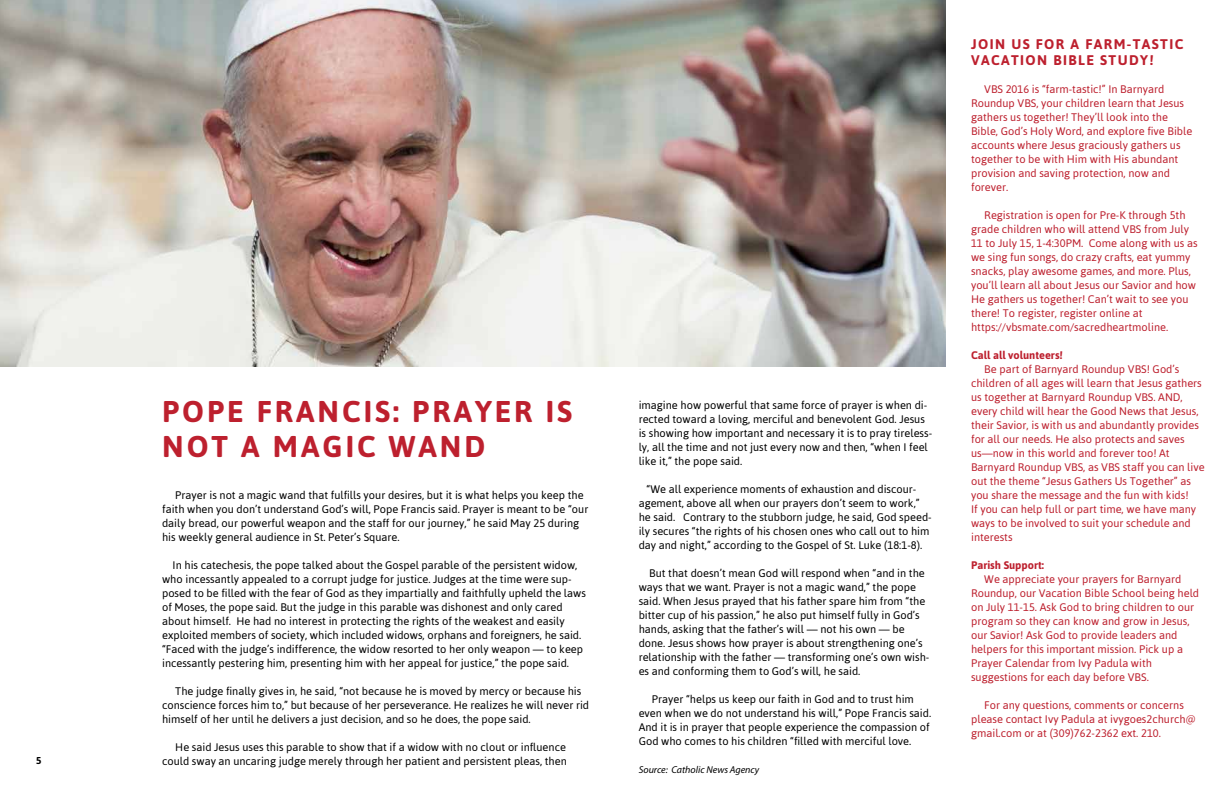
<style>
.page{position:relative;width:1224px;height:792px;background:#fff}
.page>*{position:absolute;margin:0;border:0;box-sizing:border-box;transform-origin:0 0}
.t1{font:700 30px/35px "Asap";letter-spacing:.1em;color:#bd202e}
.t2{font:700 14px/16px "Asap";letter-spacing:.1em;color:#bd202e}
.t3{font:11px/14px "Asap";color:#000}
.t4{font:11px/14px "Asap";color:#bd202e}
.t5{font:700 11px "Asap";color:#bd202e}
.t6{font:italic 10px "Myriad Pro";color:#000}
.t7{font:700 10px "Asap";color:#000}
</style>
<div class="page">
<img style="left:0;top:0;width:946px;height:366px">
<p class="t7" style="left:36px;top:755px;width:7px">5</p>
<h1 class="t1" style="left:162px;top:393px;width:412px">POPE FRANCIS: PRAYER IS<br>NOT A MAGIC WAND</h1>
<p class="t3" style="left:162px;top:488px;width:428px;text-indent:13px">Prayer is not a magic wand that fulfills your desires, but it is what helps you keep the faith when you don’t understand God’s will, Pope Francis said. Prayer is meant to be “our daily bread, our powerful weapon and the staff for our journey,” he said May 25 during his weekly general audience in St. Peter’s Square.</p>
<p class="t3" style="left:162px;top:558px;width:425px;text-indent:11px">In his catechesis, the pope talked about the Gospel parable of the persistent widow, who incessantly appealed to a corrupt judge for justice. Judges at the time were sup&shy;posed to be filled with the fear of God as they impartially and faithfully upheld the laws of Moses, the pope said. But the judge in this parable was dishonest and only cared about himself. He had no interest in protecting the rights of the weakest and easily exploited members of society, which included widows, orphans and foreigners, he said. “Faced with the judge’s indifference, the widow resorted to her only weapon — to keep incessantly pestering him, presenting him with her appeal for justice,” the pope said.</p>
<p class="t3" style="left:162px;top:684px;width:429px;text-indent:13px">The judge finally gives in, he said, “not because he is moved by mercy or because his conscience forces him to,” but because of her perseverance. He realizes he will never rid himself of her until he delivers a just decision, and so he does, the pope said.</p>
<p class="t3" style="left:162px;top:740px;width:406px;text-align:right">He said Jesus uses this parable to show that if a widow with no clout or influence could sway an uncaring judge merely through her patient and persistent pleas, then</p>
<p class="t3" style="left:639px;top:398px;width:295px">imagine how powerful that same force of prayer is when di&shy;rected toward a loving, merciful and benevolent God. Jesus is showing how important and necessary it is to pray tireless&shy;ly, all the time and not just every now and then, “when I feel like it,” the pope said.</p>
<p class="t3" style="left:639px;top:482px;width:295px;text-indent:8px">“We all experience moments of exhaustion and discour&shy;agement, above all when our prayers don’t seem to work,” he said. Contrary to the stubborn judge, he said, God speed&shy;ily secures “the rights of his chosen ones who call out to him day and night,” according to the Gospel of St. Luke (18:1-8).</p>
<p class="t3" style="left:639px;top:566px;width:292px;text-indent:11px">But that doesn’t mean God will respond when “and in the ways that we want. Prayer is not a magic wand,” the pope said. When Jesus prayed that his father spare him from “the bitter cup of his passion,” he also put himself fully in God’s hands, asking that the father’s will — not his own — be done. Jesus shows how prayer is about strengthening one’s relationship with the father — transforming one’s own wish&shy;es and conforming them to God’s will, he said.</p>
<p class="t3" style="left:639px;top:692px;width:294px;text-indent:13px">Prayer “helps us keep our faith in God and to trust him even when we do not understand his will,” Pope Francis said.<br>And it is in prayer that people experience the compassion of God who comes to his children “filled with merciful love.</p>
<p class="t6" style="left:639px;top:764px;width:122px">Source: Catholic News Agency</p>
<p class="t2" style="left:971px;top:36px;width:214px">JOIN US FOR A FARM-TASTIC<br>VACATION BIBLE STUDY!</p>
<p class="t4" style="left:971px;top:82px;width:223px;text-indent:13px">VBS 2016 is “farm-tastic!” In Barnyard Roundup VBS, your children learn that Jesus gathers us together! They’ll look into the Bible, God’s Holy Word, and explore five Bible accounts where Jesus graciously gathers us together to be with Him with His abundant provision and saving protection, now and forever.</p>
<p class="t4" style="left:971px;top:208px;width:228px;text-indent:13px">Registration is open for Pre-K through 5th grade children who will attend VBS from July 11 to July 15, 1-4:30PM. Come along with us as we sing fun songs, do crazy crafts, eat yummy snacks, play awesome games, and more. Plus, you’ll learn all about Jesus our Savior and how He gathers us together! Can’t wait to see you there! To register, register online at https://vbsmate.com/sacredheartmoline.</p>
<p class="t5" style="left:971px;top:349px;width:93px">Call all volunteers!</p>
<p class="t4" style="left:971px;top:362px;width:235px;text-indent:13px">Be part of Barnyard Roundup VBS! God’s children of all ages will learn that Jesus gathers us together at Barnyard Roundup VBS. AND, every child will hear the Good News that Jesus, their Savior, is with us and abundantly provides for all our needs. He also protects and saves us—now in this world and forever too! At Barnyard Roundup VBS, as VBS staff you can live out the theme “Jesus Gathers Us Together” as you share the message and the fun with kids!<br>If you can help full or part time, we have many ways to be involved to suit your schedule and interests</p>
<p class="t5" style="left:971px;top:559px;width:75px">Parish Support:</p>
<p class="t4" style="left:971px;top:572px;width:230px;text-indent:13px">We appreciate your prayers for Barnyard Roundup, our Vacation Bible School being held on July 11-15. Ask God to bring children to our program so they can know and grow in Jesus, our Savior! Ask God to provide leaders and helpers for this important mission. Pick up a Prayer Calendar from Ivy Padula with suggestions for each day before VBS.</p>
<p class="t4" style="left:971px;top:698px;width:227px;text-indent:13px">For any questions, comments or concerns please contact Ivy Padula at ivygoes2church@ gmail.com or at (309)762-2362 ext. 210.</p>
</div>
